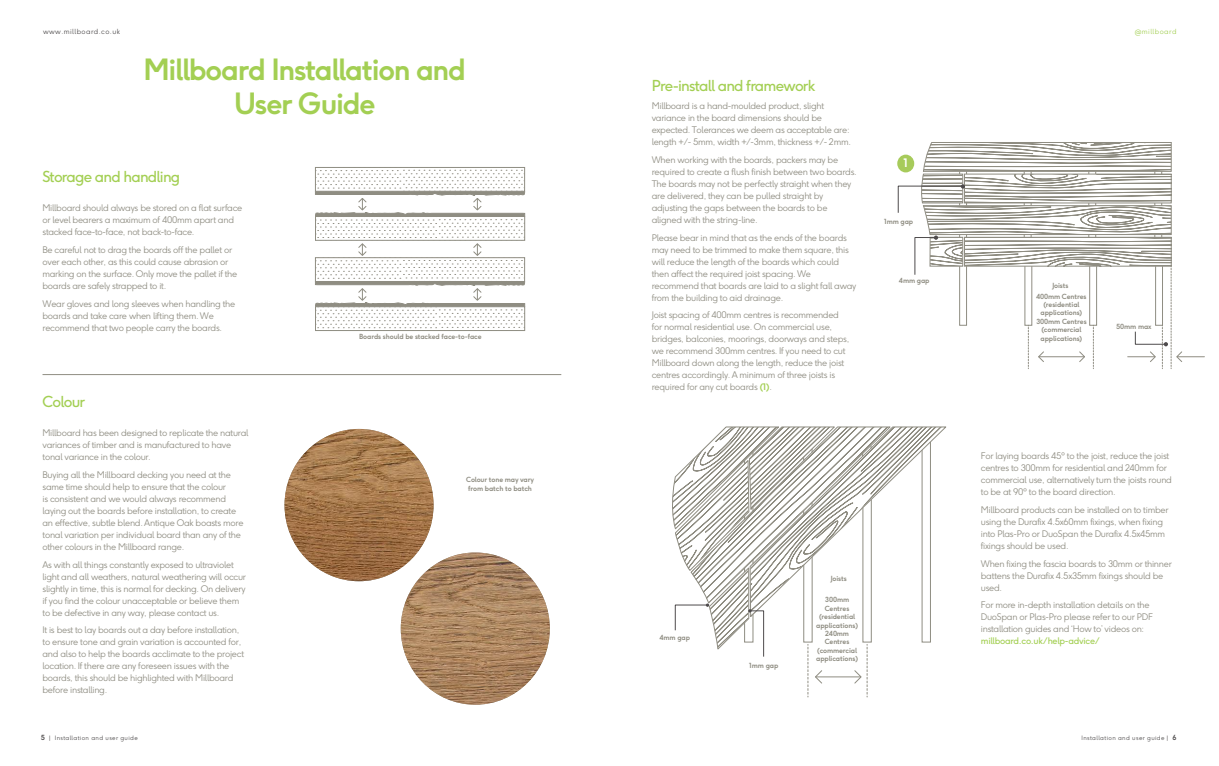
<style>
.page{position:relative;width:1219px;height:766px;background:#fff}
.page>*{position:absolute;margin:0;border:0;box-sizing:border-box;transform-origin:0 0}
.t1{font:700 29px/33.8px "F37 Ginger";letter-spacing:-.045em;color:#a3cf53;text-align:center}
.t2{font:15px "F37 Ginger";letter-spacing:-.05em;color:#a3cf53}
.t3{font:700 11.6px "F37 Ginger";color:#fff}
.t4{font:300 9px/12px "F37 Ginger";letter-spacing:-.03em;color:#8f8d82}
.t5{font:9px "F37 Ginger";letter-spacing:-.03em;color:#a3cf53}
.t6{font:700 7px/8.4px "F37 Ginger";letter-spacing:-.02em;color:#8f8d82;text-align:center}
.t7{font:300 7px "F37 Ginger";letter-spacing:.06em;color:#4e4b4c}
.t8{font:300 7px "F37 Ginger";letter-spacing:.06em;color:#a3cf53}
.t9{font:300 6px "F37 Ginger";letter-spacing:.06em;color:#4e4b4c}
.s1{font-weight:700;color:#a3cf53}
.s2{font-weight:700;font-size:7px}
</style>
<div class="page">
<svg style="left:891px;top:427px;width:54px;height:216px"></svg>
<svg style="left:672px;top:426px;width:219px;height:271px"></svg>
<hr style="left:43px;top:374px;width:518px;height:1px;background:#8f8d82">
<svg style="left:315px;top:167px;width:210px;height:164px"></svg>
<img style="left:284px;top:429px;width:150px;height:152px">
<img style="left:401px;top:552px;width:149px;height:152px">
<svg style="left:898px;top:142px;width:306px;height:227px"></svg>
<p class="t7" style="left:43px;top:28px;width:79px">www.millboard.co.uk</p>
<p class="t8" style="left:1135px;top:28px;width:43px">@millboard</p>
<h1 class="t1" style="left:143px;top:55px;width:324px">Millboard Installation and<br>User Guide</h1>
<h2 class="t2" style="left:43px;top:170px;width:139px">Storage and handling</h2>
<p class="t4" style="left:43px;top:203px;width:201px">Millboard should always be stored on a flat surface or level bearers a maximum of 400mm apart and stacked face-to-face, not back-to-face.</p>
<p class="t4" style="left:43px;top:244px;width:196px">Be careful not to drag the boards off the pallet or over each other, as this could cause abrasion or marking on the surface. Only move the pallet if the boards are safely strapped to it.</p>
<p class="t4" style="left:43px;top:298px;width:194px">Wear gloves and long sleeves when handling the boards and take care when lifting them. We recommend that two people carry the boards.</p>
<h2 class="t2" style="left:43px;top:394px;width:44px">Colour</h2>
<p class="t4" style="left:43px;top:428px;width:207px">Millboard has been designed to replicate the natural variances of timber and is manufactured to have tonal variance in the colour.</p>
<p class="t4" style="left:43px;top:469px;width:203px">Buying all the Millboard decking you need at the same time should help to ensure that the colour<br>is consistent and we would always recommend laying out the boards before installation, to create an effective, subtle blend. Antique Oak boasts more tonal variation per individual board than any of the other colours in the Millboard range.</p>
<p class="t4" style="left:43px;top:559px;width:205px">As with all things constantly exposed to ultraviolet light and all weathers, natural weathering will occur slightly in time, this is normal for decking. On delivery if you find the colour unacceptable or believe them to be defective in any way, please contact us.</p>
<p class="t4" style="left:43px;top:624px;width:203px">It is best to lay boards out a day before installation, to ensure tone and grain variation is accounted for, and also to help the boards acclimate to the project location. If there are any foreseen issues with the boards, this should be highlighted with Millboard before installing.</p>
<p class="t6" style="left:359px;top:333px;width:124px">Boards should be stacked face-to-face</p>
<p class="t6" style="left:466px;top:476px;width:69px">Colour tone may vary from batch to batch</p>
<h2 class="t2" style="left:652px;top:79px;width:165px">Pre-install and framework</h2>
<p class="t4" style="left:652px;top:101px;width:201px">Millboard is a hand-moulded product, slight variance in the board dimensions should be expected. Tolerances we deem as acceptable are: length +/- 5mm, width +/-3mm, thickness +/- 2mm.</p>
<p class="t4" style="left:652px;top:154px;width:207px">When working with the boards, packers may be required to create a flush finish between two boards.<br>The boards may not be perfectly straight when they are delivered, they can be pulled straight by adjusting the gaps between the boards to be aligned with the string-line.</p>
<p class="t4" style="left:652px;top:232px;width:206px">Please bear in mind that as the ends of the boards may need to be trimmed to make them square, this will reduce the length of the boards which could then affect the required joist spacing. We recommend that boards are laid to a slight fall away from the building to aid drainage.</p>
<p class="t4" style="left:652px;top:310px;width:199px">Joist spacing of 400mm centres is recommended for normal residential use. On commercial use, bridges, balconies, moorings, doorways and steps, we recommend 300mm centres. If you need to cut Millboard down along the length, reduce the joist centres accordingly. A minimum of three joists is required for any cut boards <span class="s1">(1)</span>.</p>
<p class="t3" style="left:903px;top:158px;width:6px">1</p>
<p class="t6" style="left:884px;top:218px;width:31px">1mm gap</p>
<p class="t6" style="left:899px;top:277px;width:32px">4mm gap</p>
<p class="t6" style="left:659px;top:633px;width:32px">4mm gap</p>
<p class="t6" style="left:749px;top:661px;width:31px">1mm gap</p>
<p class="t6" style="left:831px;top:574px;width:18px">Joists</p>
<p class="t6" style="left:816px;top:596px;width:43px">300mm<br>Centres (residential applications)<br>240mm<br>Centres (commercial applications)</p>
<p class="t6" style="left:1036px;top:280px;width:52px;line-height:10.8px">Joists<br>400mm Centres</p>
<p class="t6" style="left:1036px;top:301px;width:52px">(residential applications)<br>300mm Centres (commercial applications)</p>
<p class="t6" style="left:1116px;top:323px;width:37px">50mm max</p>
<p class="t4" style="left:981px;top:450px;width:193px">For laying boards 45º to the joist, reduce the joist centres to 300mm for residential and 240mm for commercial use, alternatively turn the joists round to be at 90º to the board direction.</p>
<p class="t4" style="left:981px;top:504px;width:189px">Millboard products can be installed on to timber using the Durafix 4.5x60mm fixings, when fixing into Plas-Pro or DuoSpan the Durafix 4.5x45mm fixings should be used.</p>
<p class="t4" style="left:981px;top:558px;width:193px">When fixing the fascia boards to 30mm or thinner battens the Durafix 4.5x35mm fixings should be used.</p>
<p class="t4" style="left:981px;top:599px;width:174px">For more in-depth installation details on the<br>DuoSpan or Plas-Pro please refer to our PDF installation guides and ‘How to’ videos on:</p>
<p class="t5" style="left:981px;top:637px;width:120px">millboard.co.uk/help-advice/</p>
<p class="t9" style="left:41px;top:735px;width:99px"><span class="s2">5</span> | Installation and user guide</p>
<p class="t9" style="left:1082px;top:735px;width:96px">Installation and user guide | <span class="s2">6</span></p>
</div>
